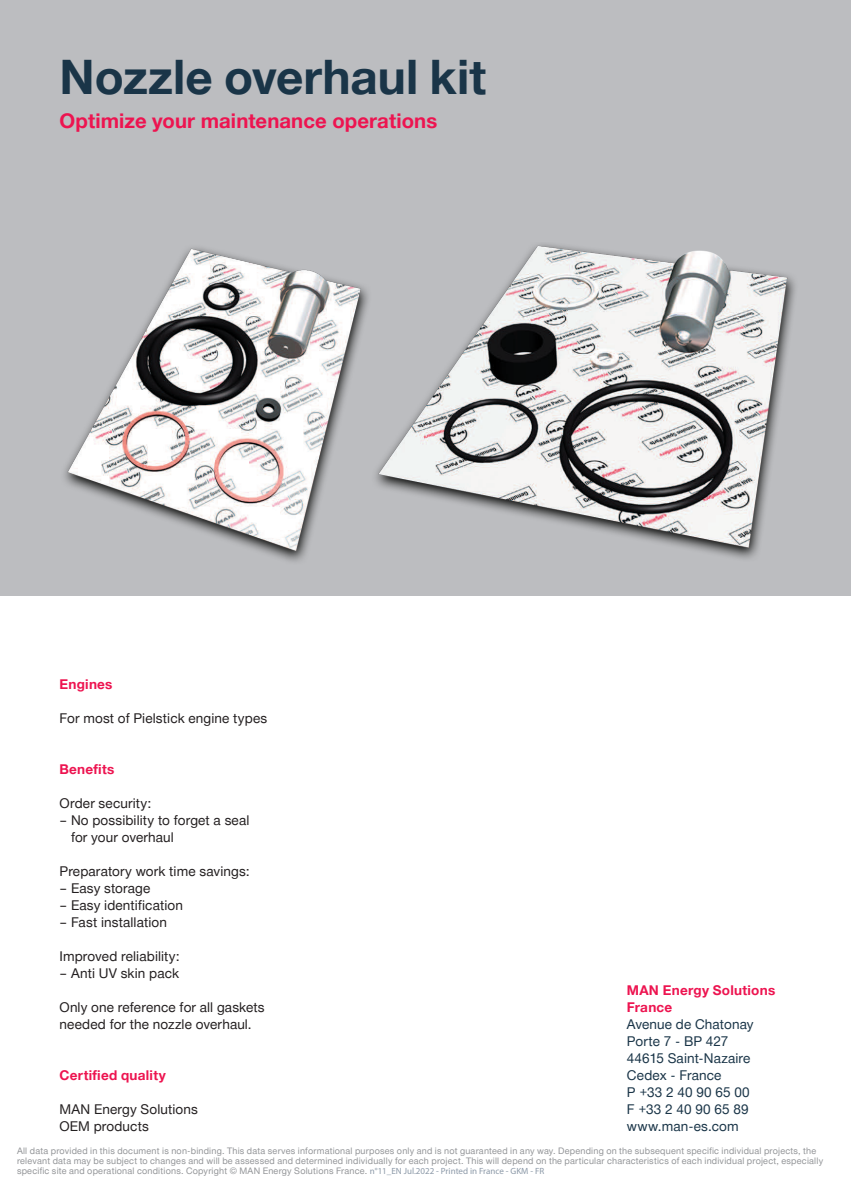
<style>
.page{position:relative;width:851px;height:1191px;background:#fff}
.page>*{position:absolute;margin:0;border:0;box-sizing:border-box;transform-origin:0 0}
.A4_12_Headline_3{font:700 47.55px "Man Global";color:#1a3548}
.A4_20_Teaser_text{font:700 20.25px "Man Global";letter-spacing:.005em;color:#ed1450}
.A4_21_Copy{font:13.5px/17px "Man Global";letter-spacing:.01em;color:#231f20}
.A4_21_Copy-2{font:13.5px/17px "Man Global";letter-spacing:.01em;color:#1a3548}
.A4_14_Headline_5{font:700 13.5px "Man Global";letter-spacing:.02em;color:#ed1450}
.A4_21_Copy-3{font:700 13.5px/17px "Man Global";letter-spacing:.02em;color:#ed1450}
.A4_22_Small_text{font:9px/10.2px "Man Global";letter-spacing:.025em;color:#939598}
.s1{font-family:"Myriad Pro";color:#8c99a8}
</style>
<div class="page">
<div style="left:0;top:0;width:850px;height:595px;background:#bcbdc0"></div>
<img style="left:64px;top:244px;width:731px;height:318px">
<p class="A4_12_Headline_3" style="left:60px;top:49px;width:428px">Nozzle overhaul kit</p>
<p class="A4_20_Teaser_text" style="left:60px;top:109px;width:379px">Optimize your maintenance operations</p>
<p class="A4_14_Headline_5" style="left:60px;top:676px;width:54px">Engines</p>
<p class="A4_21_Copy" style="left:60px;top:710px;width:209px">For most of Pielstick engine types</p>
<p class="A4_14_Headline_5" style="left:60px;top:761px;width:56px">Benefits</p>
<p class="A4_21_Copy" style="left:60px;top:795px;width:93px">Order security:</p>
<p class="A4_21_Copy" style="left:71px;top:812px;width:180px;text-indent:-11px">– No possibility to forget a seal for your overhaul</p>
<p class="A4_21_Copy" style="left:60px;top:863px;width:191px">Preparatory work time savings:</p>
<p class="A4_21_Copy" style="left:60px;top:880px;width:92px">– Easy storage</p>
<p class="A4_21_Copy" style="left:60px;top:897px;width:125px">– Easy identification</p>
<p class="A4_21_Copy" style="left:60px;top:914px;width:109px">– Fast installation</p>
<p class="A4_21_Copy" style="left:60px;top:948px;width:121px">Improved reliability:</p>
<p class="A4_21_Copy" style="left:60px;top:965px;width:121px">– Anti UV skin pack</p>
<p class="A4_21_Copy" style="left:60px;top:999px;width:206px">Only one reference for all gaskets needed for the nozzle overhaul.</p>
<p class="A4_14_Headline_5" style="left:60px;top:1067px;width:108px">Certified quality</p>
<p class="A4_21_Copy" style="left:60px;top:1101px;width:140px">MAN Energy Solutions<br>OEM products</p>
<p class="A4_21_Copy-3" style="left:626px;top:982px;width:150px">MAN Energy Solutions<br>France</p>
<p class="A4_21_Copy-2" style="left:626px;top:1016px;width:128px">Avenue de Chatonay<br>Porte 7 - BP 427<br>44615 Saint-Nazaire<br>Cedex - France</p>
<p class="A4_21_Copy-2" style="left:626px;top:1084px;width:124px">P +33 2 40 90 65 00<br>F +33 2 40 90 65 89</p>
<p class="A4_21_Copy-2" style="left:626px;top:1118px;width:113px">www.man-es.com</p>
<p class="A4_22_Small_text" style="left:17px;top:1145px;width:807px">All data provided in this document is non-binding. This data serves informational purposes only and is not guaranteed in any way. Depending on the subsequent specific individual projects, the relevant data may be subject to changes and will be assessed and determined individually for each project. This will depend on the particular characteristics of each individual project, especially specific site and operational conditions. Copyright © MAN Energy Solutions France. <span class="s1">n°11_EN Jul.2022 - Printed in France - GKM - FR</span></p>
</div>
